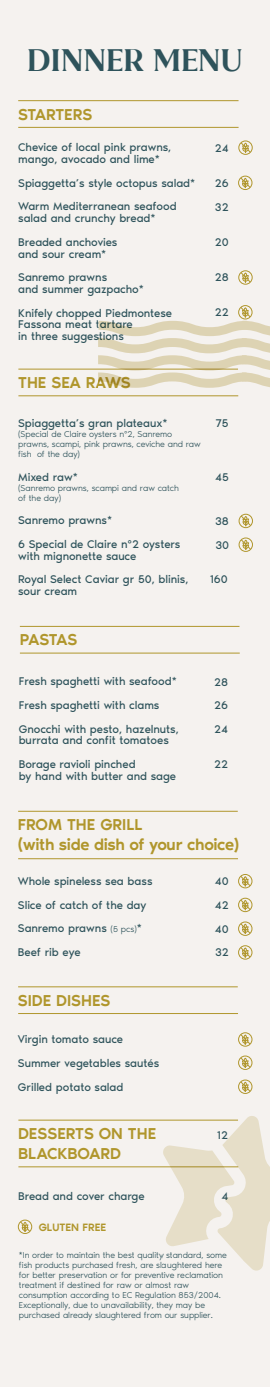
<style>
.page{position:relative;width:270px;height:1387px;background:#fff}
.page>*{position:absolute;margin:0;border:0;box-sizing:border-box;transform-origin:0 0}
.t1{font:31px "Exciting Display";letter-spacing:.06em;color:#2e535b}
.t2{font:500 16.25px/19.7px "Noir Pro";letter-spacing:-.01em;color:#b0962c}
.t3{font:11.5px/23.6px "Noir Pro";letter-spacing:-.01em;color:#2e535b}
.t4{font:500 11px "Noir Pro";color:#b0962c}
.t5{font:300 8.75px/10px "Noir Pro";letter-spacing:-.01em;color:#2e535b}
.s1{font-weight:300;font-size:8.75px}
</style>
<div class="page">
<div style="left:0;top:0;width:270px;height:1386px;background:#f5f2ef"></div>
<div style="left:239px;top:141px;width:14px;height:14px;border:1px solid #b0962c;border-radius:50%"></div>
<svg style="left:240px;top:142px;width:11px;height:11px"></svg>
<div style="left:238px;top:176px;width:14px;height:14px;border:1px solid #b0962c;border-radius:50%"></div>
<svg style="left:240px;top:177px;width:11px;height:12px"></svg>
<div style="left:238px;top:270px;width:14px;height:14px;border:1px solid #b0962c;border-radius:50%"></div>
<svg style="left:240px;top:272px;width:11px;height:11px"></svg>
<div style="left:238px;top:305px;width:14px;height:14px;border:1px solid #b0962c;border-radius:50%"></div>
<hr style="left:18px;top:100px;width:221px;height:1px;background:#b0962c">
<hr style="left:18px;top:127px;width:221px;height:1px;background:#b0962c">
<hr style="left:20px;top:626px;width:219px;height:1px;background:#b0962c">
<hr style="left:20px;top:653px;width:220px;height:1px;background:#b0962c">
<div style="left:239px;top:514px;width:14px;height:14px;border:1px solid #b0962c;border-radius:50%"></div>
<svg style="left:240px;top:515px;width:12px;height:12px"></svg>
<div style="left:239px;top:537px;width:14px;height:15px;border:1px solid #b0962c;border-radius:50%"></div>
<svg style="left:240px;top:539px;width:12px;height:11px"></svg>
<hr style="left:18px;top:369px;width:220px;height:1px;background:#b0962c">
<hr style="left:18px;top:395px;width:220px;height:1px;background:#b0962c">
<div style="left:18px;top:1219px;width:14px;height:14px;border:1px solid #b0962c;border-radius:50%"></div>
<svg style="left:20px;top:1221px;width:11px;height:11px"></svg>
<hr style="left:18px;top:1119px;width:220px;height:1px;background:#b0962c">
<hr style="left:18px;top:1166px;width:220px;height:1px;background:#b0962c">
<div style="left:238px;top:874px;width:14px;height:14px;border:1px solid #b0962c;border-radius:50%"></div>
<svg style="left:240px;top:875px;width:11px;height:12px"></svg>
<div style="left:238px;top:898px;width:14px;height:14px;border:1px solid #b0962c;border-radius:50%"></div>
<svg style="left:240px;top:899px;width:11px;height:11px"></svg>
<div style="left:238px;top:921px;width:14px;height:14px;border:1px solid #b0962c;border-radius:50%"></div>
<svg style="left:240px;top:923px;width:11px;height:11px"></svg>
<div style="left:238px;top:945px;width:14px;height:14px;border:1px solid #b0962c;border-radius:50%"></div>
<svg style="left:240px;top:946px;width:11px;height:12px"></svg>
<hr style="left:18px;top:811px;width:220px;height:1px;background:#b0962c">
<hr style="left:18px;top:858px;width:220px;height:1px;background:#b0962c">
<div style="left:238px;top:1055px;width:14px;height:14px;border:1px solid #b0962c;border-radius:50%"></div>
<svg style="left:240px;top:1057px;width:11px;height:11px"></svg>
<div style="left:238px;top:1032px;width:14px;height:14px;border:1px solid #b0962c;border-radius:50%"></div>
<svg style="left:240px;top:1033px;width:11px;height:12px"></svg>
<div style="left:238px;top:1079px;width:14px;height:14px;border:1px solid #b0962c;border-radius:50%"></div>
<svg style="left:240px;top:1081px;width:11px;height:11px"></svg>
<hr style="left:18px;top:986px;width:220px;height:1px;background:#b0962c">
<hr style="left:18px;top:1013px;width:220px;height:1px;background:#b0962c">
<svg style="left:98px;top:306px;width:172px;height:82px"></svg>
<svg style="left:163px;top:1116px;width:107px;height:154px"></svg>
<h1 class="t1" style="left:28px;top:46px;width:215px">DINNER MENU</h1>
<h2 class="t2" style="left:18px;top:103px;width:76px">STARTERS</h2>
<p class="t3" style="left:18px;top:141px;width:155px;line-height:11.8px">Chevice of local pink prawns, mango, avocado and lime*</p>
<p class="t3" style="left:18px;top:170px;width:179px">Spiaggetta’s style octopus salad*<br>Warm Mediterranean seafood</p>
<p class="t3" style="left:18px;top:206px;width:139px">salad and crunchy bread*<br>Breaded anchovies</p>
<p class="t3" style="left:18px;top:241px;width:90px">and sour cream*<br>Sanremo prawns</p>
<p class="t3" style="left:18px;top:276px;width:155px">and summer gazpacho*<br>Knifely chopped Piedmontese</p>
<p class="t3" style="left:18px;top:318px;width:116px;line-height:11.8px">Fassona meat tartare in three suggestions</p>
<p class="t3" style="left:215px;top:135px;width:15px">24</p>
<p class="t3" style="left:215px;top:170px;width:15px;line-height:24.1px">26<br>32</p>
<p class="t3" style="left:215px;top:230px;width:15px">20</p>
<p class="t3" style="left:215px;top:265px;width:15px">28</p>
<p class="t3" style="left:215px;top:300px;width:15px">22</p>
<h2 class="t2" style="left:18px;top:371px;width:114px">THE SEA RAWS</h2>
<p class="t3" style="left:18px;top:410px;width:151px">Spiaggetta’s gran plateaux*</p>
<p class="t5" style="left:18px;top:428px;width:184px">(Special de Claire oysters n°2, Sanremo prawns, scampi, pink prawns, ceviche and raw fish of the day)</p>
<p class="t3" style="left:18px;top:464px;width:61px">Mixed raw*</p>
<p class="t5" style="left:18px;top:482px;width:162px">(Sanremo prawns, scampi and raw catch of the day)</p>
<p class="t3" style="left:18px;top:508px;width:164px">Sanremo prawns*<br>6 Special de Claire n°2 oysters</p>
<p class="t3" style="left:18px;top:543px;width:172px">with mignonette sauce<br>Royal Select Caviar gr 50, blinis,</p>
<p class="t3" style="left:18px;top:578px;width:61px">sour cream</p>
<p class="t3" style="left:216px;top:411px;width:15px">75</p>
<p class="t3" style="left:215px;top:464px;width:15px">45</p>
<p class="t3" style="left:215px;top:508px;width:15px">38</p>
<p class="t3" style="left:215px;top:532px;width:15px">30</p>
<p class="t3" style="left:210px;top:567px;width:20px">160</p>
<h2 class="t2" style="left:20px;top:629px;width:59px">PASTAS</h2>
<p class="t3" style="left:19px;top:669px;width:162px">Fresh spaghetti with seafood*<br>Fresh spaghetti with clams<br>Gnocchi with pesto, hazelnuts,</p>
<p class="t3" style="left:19px;top:728px;width:152px">burrata and confit tomatoes<br>Borage ravioli pinched</p>
<p class="t3" style="left:19px;top:763px;width:159px">by hand with butter and sage</p>
<p class="t3" style="left:214px;top:669px;width:15px;line-height:23.4px;text-align:justify">28<br>26<br>24</p>
<p class="t3" style="left:214px;top:751px;width:15px">22</p>
<h2 class="t2" style="left:18px;top:813px;width:223px">FROM THE GRILL<br>(with side dish of your choice)</h2>
<p class="t3" style="left:18px;top:868px;width:136px">Whole spineless sea bass<br>Slice of catch of the day<br>Sanremo prawns <span class="s1">(5 pcs)</span>*<br>Beef rib eye</p>
<p class="t3" style="left:215px;top:868px;width:15px;line-height:23.8px;text-align:justify">40<br>42<br>40<br>32</p>
<h2 class="t2" style="left:18px;top:989px;width:94px">SIDE DISHES</h2>
<p class="t3" style="left:18px;top:1027px;width:143px">Virgin tomato sauce<br>Summer vegetables sautés<br>Grilled potato salad</p>
<h2 class="t2" style="left:18px;top:1122px;width:140px">DESSERTS ON THE</h2>
<p class="t3" style="left:217px;top:1122px;width:13px">12</p>
<h2 class="t2" style="left:18px;top:1142px;width:104px">BLACKBOARD</h2>
<p class="t3" style="left:18px;top:1183px;width:128px">Bread and cover charge</p>
<p class="t3" style="left:222px;top:1183px;width:8px">4</p>
<p class="t4" style="left:39px;top:1218px;width:69px">GLUTEN FREE</p>
<p class="t5" style="left:19px;top:1249px;width:210px">*In order to maintain the best quality standard, some fish products purchased fresh, are slaughtered here for better preservation or for preventive reclamation treatment if destined for raw or almost raw consumption according to EC Regulation 853/2004.<br>Exceptionally, due to unavailability, they may be purchased already slaughtered from our supplier.</p>
</div>
